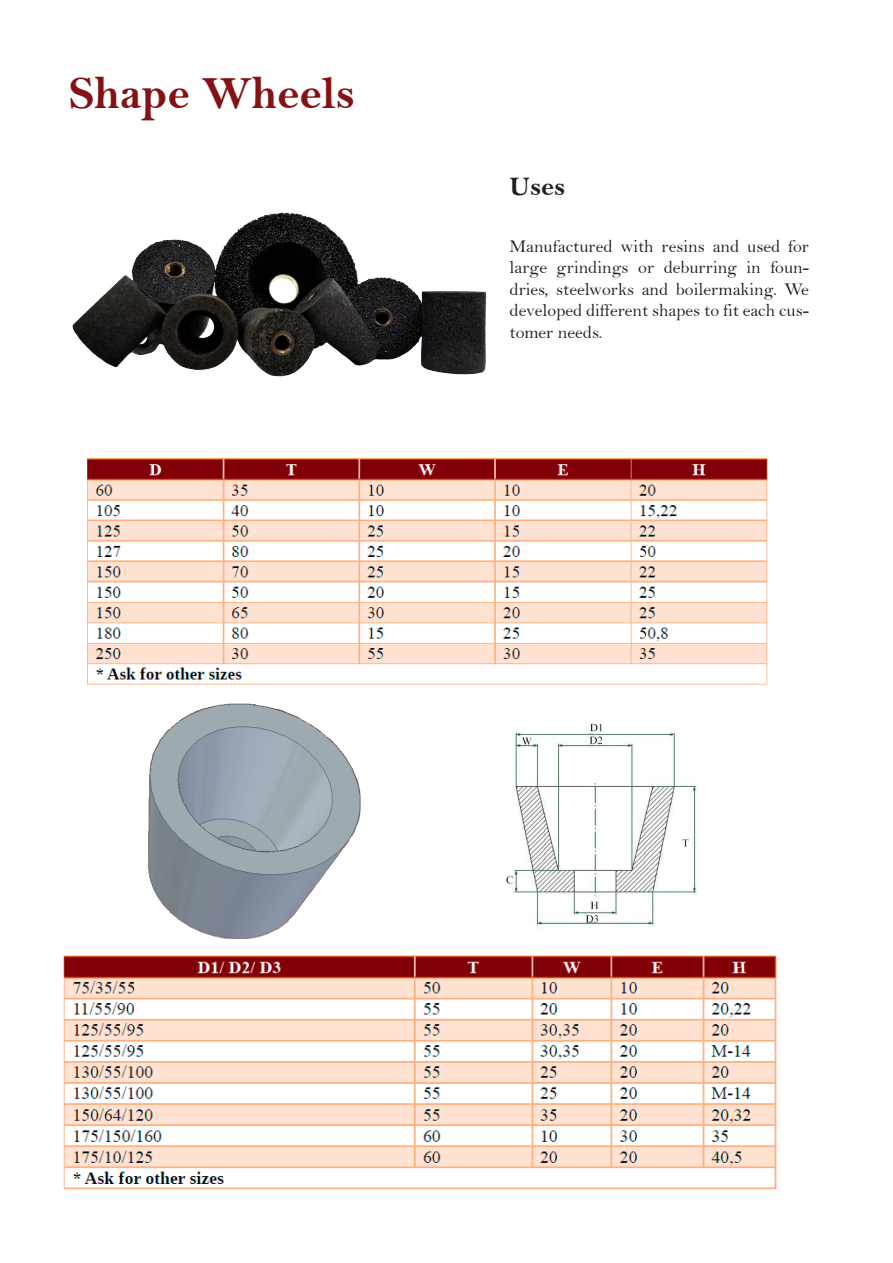
<style>
.page{position:relative;width:893px;height:1263px;background:#fff}
.page>*{position:absolute;margin:0;border:0;box-sizing:border-box;transform-origin:0 0}
.t1{font:46.5px "Bell MT Bold";color:#841114}
.t2{font:27px "Bell MT Bold";color:#231f20}
.t3{font:18px/21.6px "Bell";color:#231f20;text-align:justify}
</style>
<div class="page">
<img style="left:88px;top:458px;width:680px;height:227px">
<img style="left:63px;top:955px;width:714px;height:235px">
<img style="left:72px;top:212px;width:415px;height:165px">
<img style="left:147px;top:703px;width:214px;height:236px">
<img style="left:506px;top:723px;width:192px;height:205px">
<p class="t1" style="left:69px;top:65px;width:288px">Shape Wheels</p>
<p class="t2" style="left:509px;top:170px;width:57px">Uses</p>
<p class="t3" style="left:509px;top:235px;width:301px">Manufactured with resins and used for large grindings or deburring in foun&shy;dries, steelworks and boilermaking. We developed different shapes to fit each cus&shy;tomer needs.</p>
</div>
